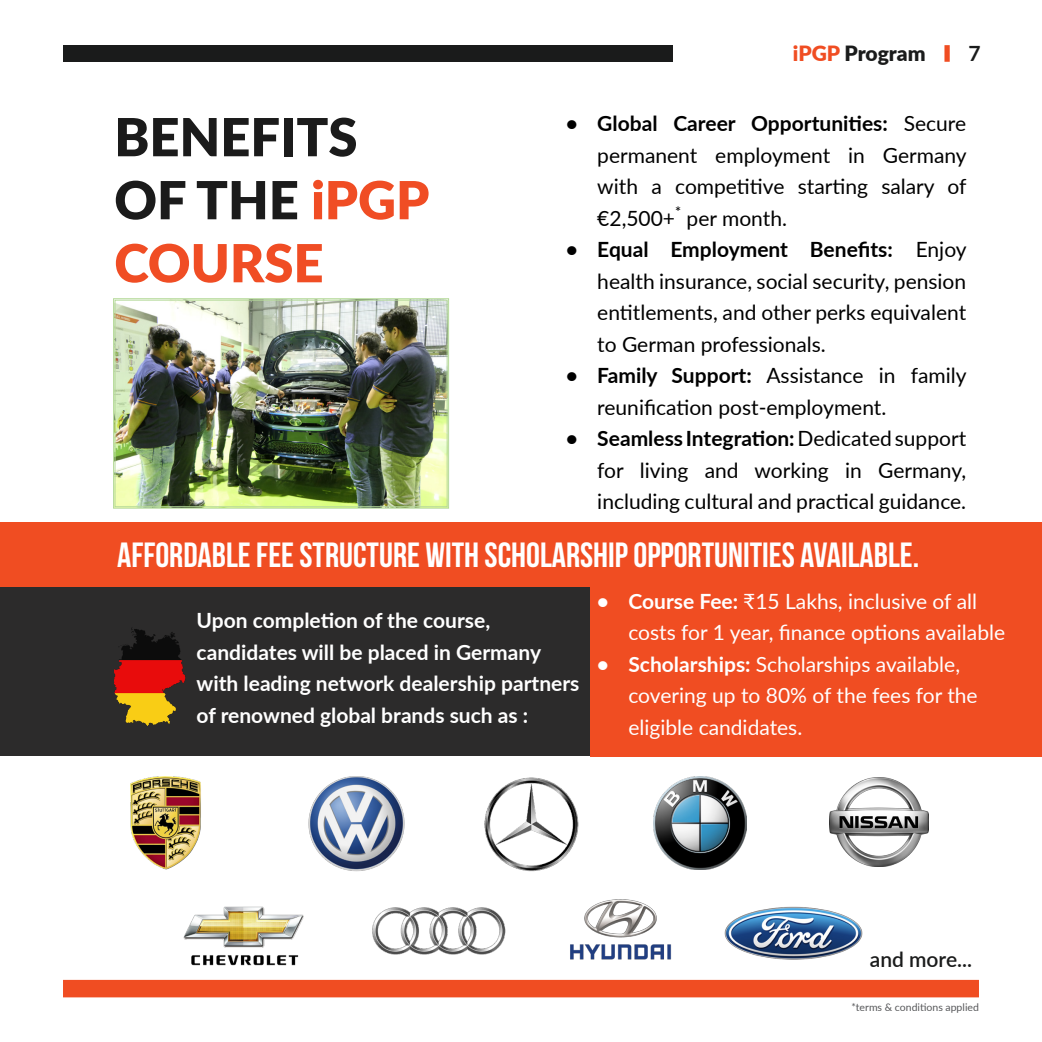
<style>
.page{position:relative;width:1042px;height:1042px;background:#fff}
.page>*{position:absolute;margin:0;border:0;box-sizing:border-box;transform-origin:0 0}
.t1{font:900 52.5px/63px "Lato";color:#1b1b1b}
.t2{font:700 35px "Bebas Neue";color:#fff}
.t3{font:21px/31.5px "Lato";color:#000;text-align:justify}
.t4{font:21px/31.5px "Lato";color:#fff}
.Text_Bold{font:700 21px/31.5px "Lato";color:#fff}
.t5{font:900 21px "Lato";letter-spacing:-.005em;color:#1a1b1b}
.Text_Bold-2{font:600 21px "Lato";color:#1a1b1b}
.t6{font:700 21px "Lato";color:#1a1b1b}
.Info{font:10.5px "Lato";color:#57585a}
.s1{color:#f04d24}
.s2{color:#f04d22}
.s3{font-weight:700}
</style>
<div class="page">
<div style="left:944px;top:45px;width:5px;height:17px;background:#f04d22"></div>
<div style="left:63px;top:45px;width:610px;height:17px;background:#1a1b1b"></div>
<div style="left:63px;top:980px;width:916px;height:17px;background:#f04d22"></div>
<div style="left:0;top:585px;width:1042px;height:171px;background:#2c2b2b"></div>
<div style="left:0;top:522px;width:1042px;height:65px;background:#f04d22"></div>
<img style="left:113px;top:298px;width:336px;height:210px">
<div style="left:115px;top:300px;width:332px;height:207px;border:1px solid #b6da9b"></div>
<img style="left:114px;top:628px;width:72px;height:98px">
<div style="left:590px;top:586px;width:452px;height:170px;background:#f04d22"></div>
<img style="left:725px;top:907px;width:137px;height:52px">
<img style="left:131px;top:776px;width:70px;height:94px">
<img style="left:372px;top:907px;width:133px;height:48px">
<img style="left:829px;top:778px;width:99px;height:88px">
<img style="left:570px;top:899px;width:102px;height:61px">
<img style="left:484px;top:777px;width:95px;height:95px">
<img style="left:183px;top:906px;width:121px;height:60px">
<img style="left:308px;top:776px;width:97px;height:96px">
<img style="left:653px;top:776px;width:93px;height:93px">
<p class="t1" style="left:114px;top:103px;width:317px">BENEFITS<br>OF THE <span class="s1">iPGP<br>COURSE</span></p>
<p class="t5" style="left:793px;top:37px;width:134px"><span class="s2">iPGP</span> Program</p>
<p class="t6" style="left:968px;top:38px;width:14px">7</p>
<p class="t3" style="left:597px;top:107px;width:371px;text-indent:-32px"><span class="s3">• Global Career Opportunities:</span> Secure permanent employment in Germany with a competitive starting salary of €2,500+<sup>*</sup> per month.</p>
<p class="t3" style="left:597px;top:233px;width:371px;text-indent:-32px"><span class="s3">• Equal Employment Benefits:</span> Enjoy health insurance, social security, pension entitlements, and other perks equivalent to German professionals.</p>
<p class="t3" style="left:597px;top:359px;width:371px;text-indent:-32px"><span class="s3">• Family Support:</span> Assistance in family reunification post-employment.</p>
<p class="t3" style="left:597px;top:422px;width:370px;text-indent:-32px"><span class="s3">• Seamless Integration:</span> Dedicated support for living and working in Germany, including cultural and practical guidance.</p>
<p class="t2" style="left:117px;top:536px;width:803px">AFFORDABLE FEE STRUCTURE WITH SCHOLARSHIP OPPORTUNITIES AVAILABLE.</p>
<p class="Text_Bold" style="left:197px;top:604px;width:384px">Upon completion of the course, candidates will be placed in Germany with leading network dealership partners of renowned global brands such as :</p>
<p class="t4" style="left:628px;top:584px;width:378px;text-indent:-32px"><span class="s3">• Course Fee:</span> ₹15 Lakhs, inclusive of all costs for 1 year, finance options available</p>
<p class="t4" style="left:628px;top:647px;width:351px;text-indent:-32px"><span class="s3">• Scholarships:</span> Scholarships available, covering up to 80% of the fees for the eligible candidates.</p>
<p class="Text_Bold-2" style="left:870px;top:944px;width:104px">and more...</p>
<p class="Info" style="left:851px;top:1000px;width:129px">*terms &amp; conditions applied</p>
</div>
